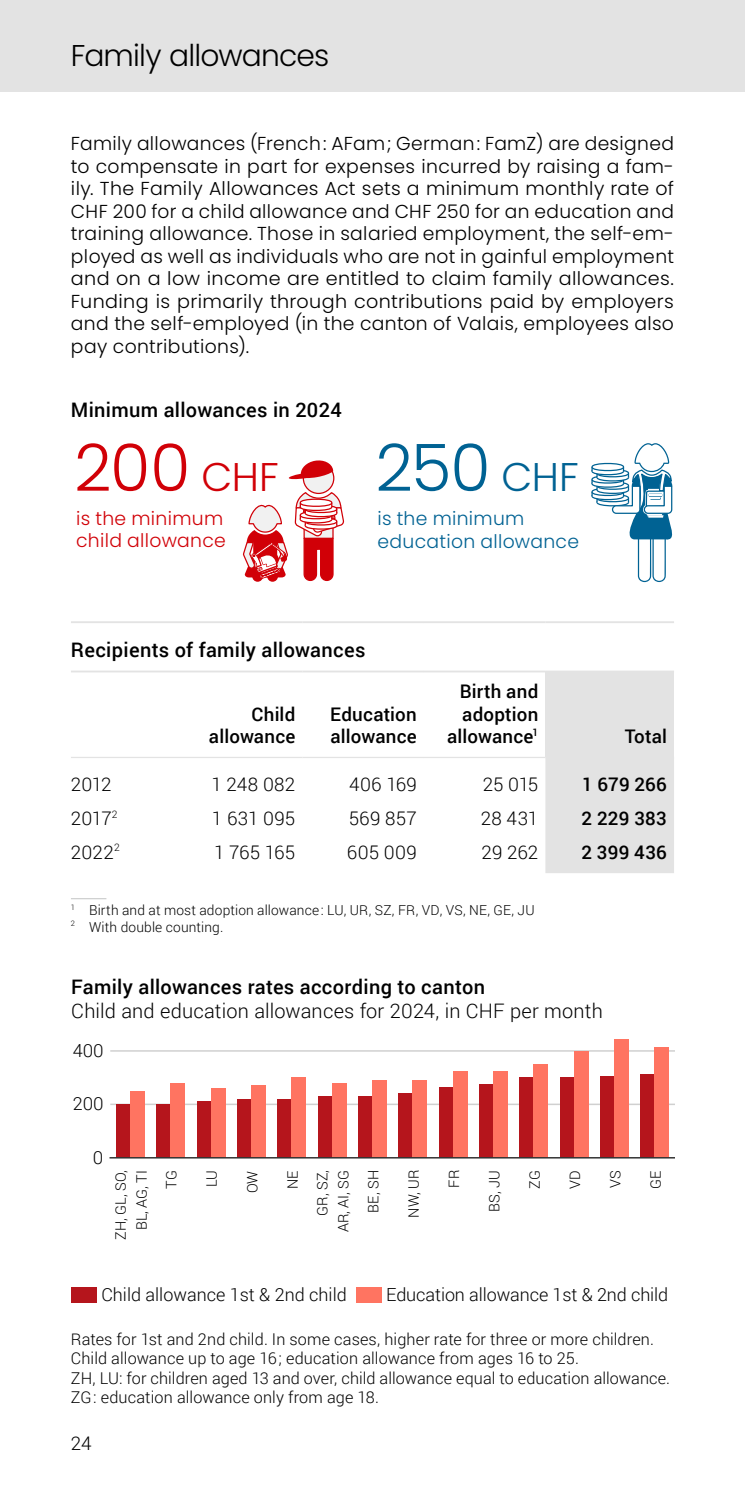
<style>
.page{position:relative;width:745px;height:1489px;background:#fff}
.page>*{position:absolute;margin:0;border:0;box-sizing:border-box;transform-origin:0 0}
.t1{font:300 65.25px "Poppins";color:#d10007}
.t2{font:300 65.25px "Poppins";color:#006293}
.t3{font:300 30px "Poppins";letter-spacing:-.025em;color:#000}
.Titel_Tabelle_Roboto{font:500 20px "Roboto";letter-spacing:.015em;color:#000}
.Untertitel_Tabelle_Roboto{font:300 20px "Roboto";letter-spacing:.01em;color:#000}
.Text{font:300 18.75px/22.5px "Poppins";letter-spacing:.02em;color:#000;text-align:justify}
.Table_Text{font:500 18.75px/22.5px "Roboto";letter-spacing:.01em;color:#000;text-align:right}
.Table_Data{font:300 18.75px "Roboto";letter-spacing:.015em;color:#000}
.t4{font:300 18.75px/22.5px "Poppins";letter-spacing:.015em;color:#006293}
.t5{font:300 18.75px/22.5px "Poppins";letter-spacing:.015em;color:#d10007}
.Table_Text-2{font:300 18.75px "Roboto";letter-spacing:.005em;color:#000}
.t6{font:300 18px "Roboto";letter-spacing:-.005em;color:#000}
.Fussnote_Grafik{font:300 16.25px/19.5px "Roboto";letter-spacing:.005em;color:#000}
.t7{font:300 14.5px/29.8px "Roboto";color:#000;text-align:right}
.Footnote{font:300 13.75px "Roboto";letter-spacing:.01em;color:#000}
.s1{font-size:40px}
</style>
<div class="page">
<div style="left:0;top:0;width:744px;height:92px;background:#e3e3e3"></div>
<div style="left:303px;top:463px;width:30px;height:30px;background:#f1f1f1;border-radius:50%"></div>
<div style="left:302px;top:462px;width:32px;height:32px;border:1px solid #d10007;border-radius:50%"></div>
<svg style="left:288px;top:460px;width:45px;height:19px"></svg>
<svg style="left:242px;top:489px;width:102px;height:93px"></svg>
<svg style="left:591px;top:443px;width:82px;height:139px"></svg>
<div style="left:545px;top:671px;width:128px;height:86px;background:#e3e3e3"></div>
<div style="left:545px;top:758px;width:128px;height:115px;background:#e3e3e3"></div>
<hr style="left:71px;top:756px;width:110px;height:2px;background:#e3e3e3">
<hr style="left:181px;top:756px;width:121px;height:2px;background:#e3e3e3">
<hr style="left:302px;top:756px;width:121px;height:2px;background:#e3e3e3">
<hr style="left:423px;top:756px;width:122px;height:2px;background:#e3e3e3">
<hr style="left:545px;top:756px;width:128px;height:2px;background:#e3e3e3">
<hr style="left:71px;top:621px;width:110px;height:2px;background:#e3e3e3">
<hr style="left:181px;top:621px;width:121px;height:2px;background:#e3e3e3">
<hr style="left:302px;top:621px;width:121px;height:2px;background:#e3e3e3">
<hr style="left:423px;top:621px;width:122px;height:2px;background:#e3e3e3">
<hr style="left:545px;top:621px;width:128px;height:2px;background:#e3e3e3">
<hr style="left:71px;top:670px;width:110px;height:2px;background:#e3e3e3">
<hr style="left:181px;top:670px;width:121px;height:2px;background:#e3e3e3">
<hr style="left:302px;top:670px;width:121px;height:2px;background:#e3e3e3">
<hr style="left:423px;top:670px;width:122px;height:2px;background:#e3e3e3">
<hr style="left:545px;top:670px;width:128px;height:2px;background:#e3e3e3">
<hr style="left:71px;top:898px;width:35px;height:1px;background:#cfd0d0">
<hr style="left:110px;top:1103px;width:564px;height:2px;background:#d0d0d0">
<hr style="left:110px;top:1050px;width:564px;height:1px;background:#d0d0d0">
<div style="left:116px;top:1104px;width:14px;height:53px;background:#b5151c"></div>
<div style="left:130px;top:1090px;width:14px;height:67px;background:#ff7461"></div>
<div style="left:156px;top:1104px;width:15px;height:53px;background:#b5151c"></div>
<div style="left:171px;top:1082px;width:14px;height:75px;background:#ff7461"></div>
<div style="left:197px;top:1101px;width:14px;height:56px;background:#b5151c"></div>
<div style="left:211px;top:1088px;width:14px;height:69px;background:#ff7461"></div>
<div style="left:237px;top:1098px;width:14px;height:59px;background:#b5151c"></div>
<div style="left:251px;top:1085px;width:14px;height:72px;background:#ff7461"></div>
<div style="left:277px;top:1098px;width:14px;height:59px;background:#b5151c"></div>
<div style="left:291px;top:1077px;width:15px;height:80px;background:#ff7461"></div>
<div style="left:318px;top:1096px;width:14px;height:61px;background:#b5151c"></div>
<div style="left:332px;top:1082px;width:14px;height:75px;background:#ff7461"></div>
<div style="left:358px;top:1096px;width:14px;height:61px;background:#b5151c"></div>
<div style="left:372px;top:1080px;width:14px;height:77px;background:#ff7461"></div>
<div style="left:398px;top:1093px;width:14px;height:64px;background:#b5151c"></div>
<div style="left:412px;top:1080px;width:14px;height:77px;background:#ff7461"></div>
<div style="left:439px;top:1086px;width:14px;height:71px;background:#b5151c"></div>
<div style="left:453px;top:1070px;width:14px;height:87px;background:#ff7461"></div>
<div style="left:479px;top:1084px;width:14px;height:73px;background:#b5151c"></div>
<div style="left:493px;top:1070px;width:14px;height:87px;background:#ff7461"></div>
<div style="left:519px;top:1077px;width:14px;height:80px;background:#b5151c"></div>
<div style="left:533px;top:1064px;width:14px;height:93px;background:#ff7461"></div>
<div style="left:559px;top:1077px;width:14px;height:80px;background:#b5151c"></div>
<div style="left:573px;top:1050px;width:15px;height:107px;background:#ff7461"></div>
<div style="left:600px;top:1076px;width:14px;height:81px;background:#b5151c"></div>
<div style="left:614px;top:1038px;width:14px;height:119px;background:#ff7461"></div>
<div style="left:640px;top:1074px;width:14px;height:83px;background:#b5151c"></div>
<div style="left:654px;top:1046px;width:14px;height:111px;background:#ff7461"></div>
<hr style="left:110px;top:1156px;width:564px;height:2px;background:#333">
<div style="left:71px;top:1287px;width:26px;height:15px;background:#b5151c"></div>
<div style="left:356px;top:1287px;width:25px;height:15px;background:#ff7461"></div>
<h2 class="t3" style="left:71px;top:38px;width:260px">Family allowances</h2>
<p class="Text" style="left:71px;top:132px;width:604px">Family allowances (French: AFam; German: FamZ) are designed to compensate in part for expenses incurred by raising a fam&shy;ily. The Family Allowances Act sets a minimum monthly rate of CHF 200 for a child allowance and CHF 250 for an education and training allowance. Those in salaried employment, the self-em&shy;ployed as well as individuals who are not in gainful employment and on a low income are entitled to claim family allowances.<br>Funding is primarily through contributions paid by employers and the self-employed (in the canton of Valais, employees also pay contributions).</p>
<p class="Titel_Tabelle_Roboto" style="left:71px;top:395px;width:272px">Minimum allowances in 2024</p>
<p class="t1" style="left:74px;top:430px;width:206px">200 <span class="s1">CHF</span></p>
<p class="t2" style="left:375px;top:430px;width:205px">250 <span class="s1">CHF</span></p>
<p class="t5" style="left:76px;top:507px;width:151px">is the minimum child allowance</p>
<p class="t4" style="left:377px;top:507px;width:203px">is the minimum education allowance</p>
<p class="Titel_Tabelle_Roboto" style="left:71px;top:636px;width:296px">Recipients of family allowances</p>
<p class="Table_Text" style="left:209px;top:702px;width:88px">Child allowance</p>
<p class="Table_Text" style="left:330px;top:702px;width:88px;text-align:left">Education allowance</p>
<p class="Table_Text" style="left:447px;top:679px;width:93px">Birth and adoption allowance<sup>1</sup></p>
<p class="Table_Text" style="left:624px;top:724px;width:44px">Total</p>
<p class="Table_Text-2" style="left:71px;top:771px;width:42px">2012</p>
<p class="Table_Data" style="left:211px;top:771px;width:85px">1 248 082</p>
<p class="Table_Data" style="left:349px;top:771px;width:69px">406 169</p>
<p class="Table_Data" style="left:482px;top:771px;width:57px">25 015</p>
<p class="Table_Text" style="left:581px;top:772px;width:86px">1 679 266</p>
<p class="Table_Text-2" style="left:71px;top:805px;width:48px">2017<sup>2</sup></p>
<p class="Table_Data" style="left:212px;top:805px;width:85px">1 631 095</p>
<p class="Table_Data" style="left:348px;top:805px;width:70px">569 857</p>
<p class="Table_Data" style="left:480px;top:805px;width:59px">28 431</p>
<p class="Table_Text" style="left:581px;top:806px;width:87px">2 229 383</p>
<p class="Table_Text-2" style="left:71px;top:839px;width:50px">2022<sup>2</sup></p>
<p class="Table_Data" style="left:214px;top:839px;width:83px">1 765 165</p>
<p class="Table_Data" style="left:347px;top:839px;width:71px">605 009</p>
<p class="Table_Data" style="left:481px;top:839px;width:58px">29 262</p>
<p class="Table_Text" style="left:581px;top:840px;width:87px">2 399 436</p>
<p class="Footnote" style="left:71px;top:900px;width:465px"><sup>1</sup> Birth and at most adoption allowance: LU, UR, SZ, FR, VD, VS, NE, GE, JU</p>
<p class="Footnote" style="left:71px;top:917px;width:154px"><sup>2</sup> With double counting.</p>
<p class="Titel_Tabelle_Roboto" style="left:71px;top:972px;width:415px">Family allowances rates according to canton</p>
<p class="Untertitel_Tabelle_Roboto" style="left:71px;top:996px;width:532px">Child and education allowances for 2024, in CHF per month</p>
<p class="t6" style="left:73px;top:1037px;width:32px">400</p>
<p class="t6" style="left:73px;top:1091px;width:32px">200</p>
<p class="t6" style="left:93px;top:1144px;width:12px">0</p>
<p class="t7" style="left:110px;top:1239px;width:71px;line-height:21px;rotate:-90deg">ZH, GL, SO,<br>BL, AG, TI</p>
<p class="t7" style="left:156px;top:1188px;width:20px;rotate:-90deg">TG</p>
<p class="t7" style="left:196px;top:1187px;width:18px;rotate:-90deg">LU</p>
<p class="t7" style="left:237px;top:1193px;width:24px;rotate:-90deg">OW</p>
<p class="t7" style="left:277px;top:1215px;width:47px;rotate:-90deg">NE<br>GR, SZ,</p>
<p class="t7" style="left:328px;top:1232px;width:64px;rotate:-90deg">AR, AI, SG<br>BE, SH</p>
<p class="t7" style="left:398px;top:1217px;width:49px;rotate:-90deg">NW, UR</p>
<p class="t7" style="left:438px;top:1187px;width:19px;rotate:-90deg">FR</p>
<p class="t7" style="left:478px;top:1211px;width:43px;rotate:-90deg">BS, JU</p>
<p class="t7" style="left:519px;top:1188px;width:20px;rotate:-90deg">ZG</p>
<p class="t7" style="left:559px;top:1188px;width:20px;rotate:-90deg">VD</p>
<p class="t7" style="left:599px;top:1187px;width:19px;rotate:-90deg">VS</p>
<p class="t7" style="left:639px;top:1188px;width:20px;rotate:-90deg">GE</p>
<p class="t6" style="left:101px;top:1281px;width:247px">Child allowance 1st &amp; 2nd child</p>
<p class="t6" style="left:386px;top:1281px;width:283px">Education allowance 1st &amp; 2nd child</p>
<p class="Fussnote_Grafik" style="left:71px;top:1328px;width:584px">Rates for 1st and 2nd child. In some cases, higher rate for three or more children.</p>
<p class="Fussnote_Grafik" style="left:71px;top:1348px;width:600px">Child allowance up to age 16; education allowance from ages 16 to 25.<br>ZH, LU: for children aged 13 and over, child allowance equal to education allowance.<br>ZG: education allowance only from age 18.</p>
<p class="Table_Data" style="left:71px;top:1430px;width:22px">24</p>
</div>
